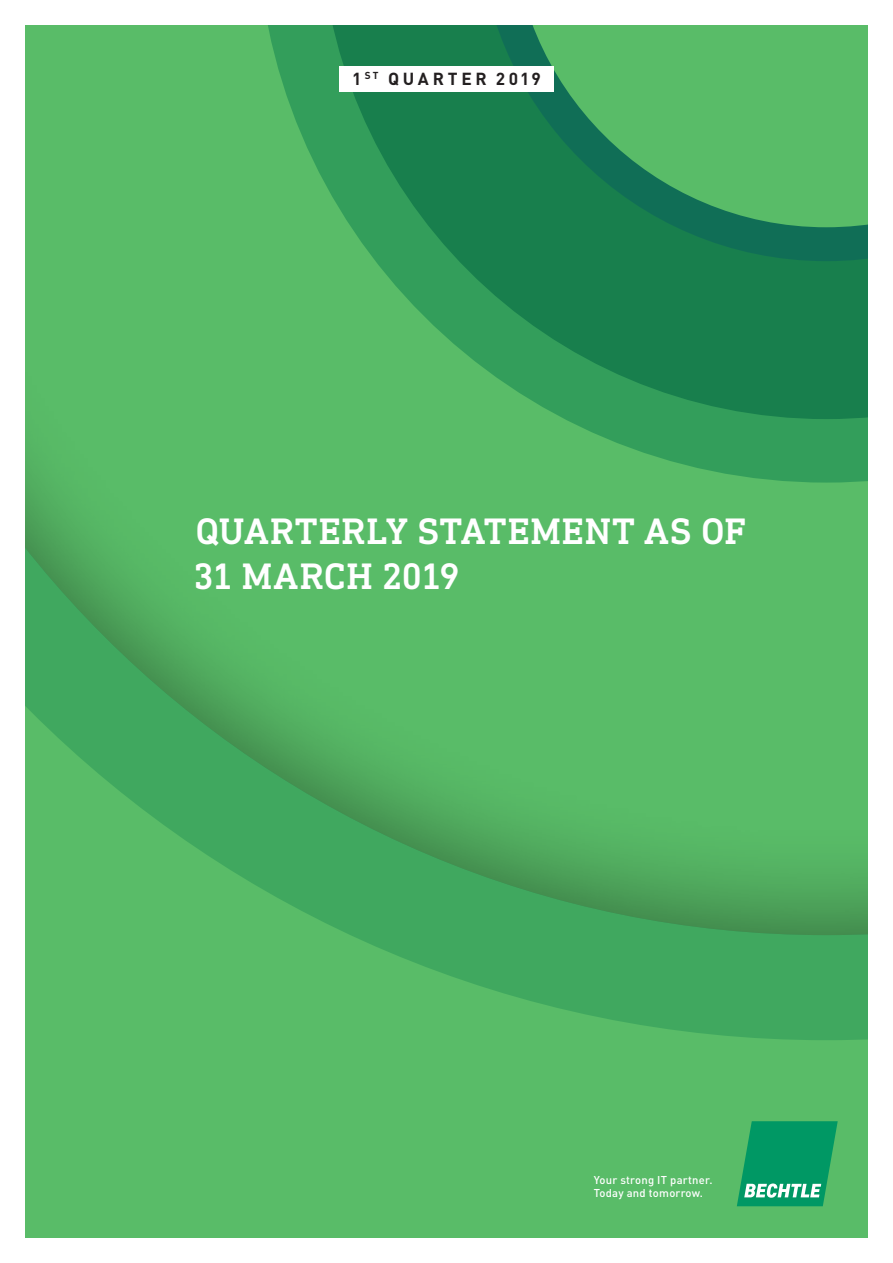
<style>
.page{position:relative;width:893px;height:1263px;background:#fff}
.page>*{position:absolute;margin:0;border:0;box-sizing:border-box;transform-origin:0 0}
.t1{font:500 37.5px/45px "DIN Next Slab Pro";letter-spacing:.015em;color:#fff}
.t2{font:700 17.25px "Bechtle DIN";letter-spacing:.21em;color:#231f20}
.t3{font:500 11.25px/13.6px "Bechtle DIN";letter-spacing:.02em;color:#fff}
</style>
<div class="page">
<div style="left:26px;top:26px;width:841px;height:1211px;background:#59bc68"></div>
<svg style="left:351px;top:935px;width:516px;height:105px;fill:#40a85f"></svg>
<div style="left:26px;top:26px;width:841px;height:909px;background:#231f20;opacity:.5"></div>
<svg style="left:257px;top:26px;width:610px;height:457px"></svg>
<svg style="left:320px;top:26px;width:547px;height:393px;fill:#187f4d"></svg>
<svg style="left:478px;top:26px;width:389px;height:235px;background:#167a4f"></svg>
<svg style="left:512px;top:26px;width:355px;height:201px"></svg>
<svg style="left:737px;top:1121px;width:101px;height:85px;background:#1fa46f"></svg>
<div style="left:339px;top:66px;width:215px;height:25px;background:#fff"></div>
<h2 class="t2" style="left:352px;top:64px;width:190px">1 <sup>ST</sup> QUARTER 2019</h2>
<h1 class="t1" style="left:193px;top:508px;width:555px">QUARTERLY STATEMENT AS OF<br>31 MARCH 2019</h1>
<p class="t3" style="left:594px;top:1171px;width:120px">Your strong IT partner.<br>Today and tomorrow.</p>
</div>
